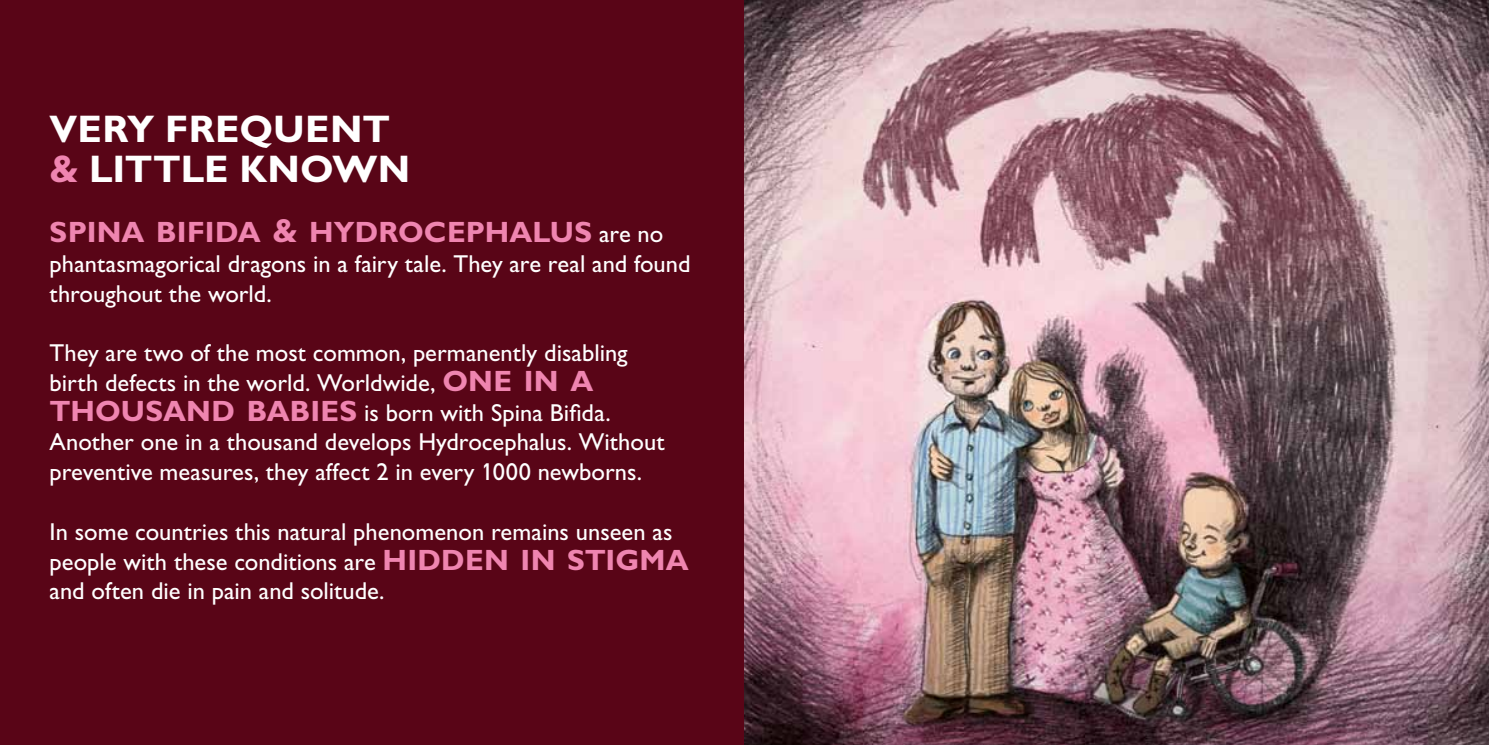
<style>
.page{position:relative;width:1489px;height:745px;background:#fff}
.page>*{position:absolute;margin:0;border:0;box-sizing:border-box;transform-origin:0 0}
.t1{font:700 38.5px/40.2px "Gill Sans Std";letter-spacing:.005em;color:#fff}
.t2{font:700 29.4px "Gill Sans Std";letter-spacing:.005em;color:#ef85b0}
.t3{font:24.5px/29.8px "Gill Sans Std";color:#fff}
.s1{color:#ef85b0}
.s2{font-size:33.25px}
.s3{font-weight:400;font-size:24.5px;color:#fff}
.s4{font-weight:700;font-size:29.4px;color:#ef85b0}
</style>
<div class="page">
<div style="left:0;top:0;width:744px;height:744px;background:#590517"></div>
<img style="left:744px;top:0;width:744px;height:744px">
<h1 class="t1" style="left:50px;top:109px;width:362px">VERY FREQUENT <span class="s1">&amp;</span> LITTLE KNOWN</h1>
<p class="t2" style="left:50px;top:214px;width:615px">SPINA BIFIDA <span class="s2">&amp;</span> HYDROCEPHALUS <span class="s3">are no</span></p>
<p class="t3" style="left:50px;top:248px;width:642px">phantasmagorical dragons in a fairy tale. They are real and found throughout the world.</p>
<p class="t3" style="left:50px;top:338px;width:616px">They are two of the most common, permanently disabling birth defects in the world. Worldwide, <span class="s4">ONE IN A THOUSAND BABIES</span> is born with Spina Bifida.<br>Another one in a thousand develops Hydrocephalus. Without preventive measures, they affect 2 in every 1000 newborns.</p>
<p class="t3" style="left:50px;top:516px;width:640px">In some countries this natural phenomenon remains unseen as people with these conditions are <span class="s4">HIDDEN IN STIGMA </span>and often die in pain and solitude.</p>
</div>
